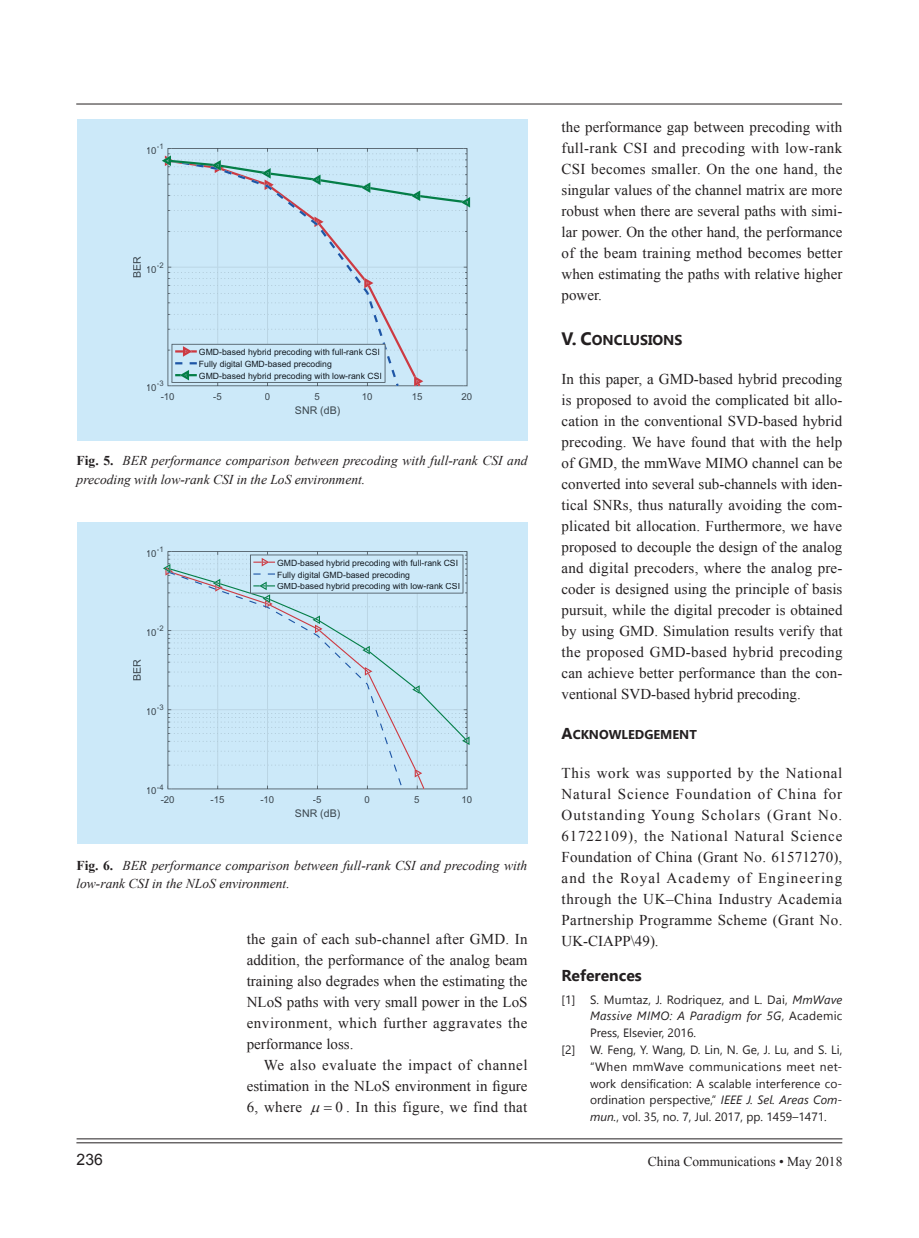
<style>
.page{position:relative;width:919px;height:1238px;background:#fff}
.page>*{position:absolute;margin:0;border:0;box-sizing:border-box;transform-origin:0 0}
.t1{font:700 15.75px "Segoe UI";color:#231f20}
.t2{font:15.75px "Arial";color:#231f20}
.t3{font:15px/21px "Times New Roman";color:#231f20;text-align:justify}
.t4{font:15px "Times New Roman";letter-spacing:.02em;color:#231f20}
.t5{font:700 14.25px "Segoe UI";color:#231f20}
.t6{font:italic 13.5px/18.9px "Times New Roman";color:#231f20}
.t7{font:13.5px "Times New Roman";color:#231f20}
.t8{font:700 12.75px "Segoe UI";color:#231f20}
.t9{font:12px "Segoe UI";letter-spacing:.01em;color:#231f20}
.t10{font:italic 12px "Segoe UI";letter-spacing:.02em;color:#231f20}
.t11{font:12px "Segoe UI";letter-spacing:.03em;color:#231f20}
.t12{font:10.65px "Arial";color:#3a454d}
.t13{font:9.6px "Arial";color:#3a454d}
.t14{font:8.7px/11.9px "Arial";color:#131a21}
.t15{font:7.65px "Arial";color:#3a454d}
.s1{font-weight:700;font-style:normal}
.s2{font-size:18px}
.s3{font-size:15.75px}
.s4{font-style:italic}
.s5{font-style:normal}
</style>
<div class="page">
<hr style="left:76px;top:104px;width:766px;height:1px;background:#231f20">
<hr style="left:77px;top:1138px;width:765px;height:1px;background:#231f20">
<hr style="left:76px;top:1142px;width:766px;height:1px;background:#231f20">
<div style="left:77px;top:119px;width:450px;height:322px;background:#cce9f9"></div>
<div style="left:77px;top:522px;width:450px;height:322px;background:#cce9f9"></div>
<svg style="left:167px;top:148px;width:300px;height:238px"></svg>
<svg style="left:423px;top:262px;width:43px;height:6px"></svg>
<svg style="left:167px;top:207px;width:256px;height:179px"></svg>
<svg style="left:168px;top:207px;width:231px;height:179px"></svg>
<svg style="left:162px;top:155px;width:308px;height:52px"></svg>
<svg style="left:171px;top:344px;width:214px;height:39px"></svg>
<svg style="left:167px;top:551px;width:300px;height:238px"></svg>
<svg style="left:168px;top:745px;width:256px;height:44px"></svg>
<svg style="left:168px;top:745px;width:233px;height:40px"></svg>
<svg style="left:163px;top:564px;width:306px;height:181px"></svg>
<svg style="left:250px;top:554px;width:213px;height:39px"></svg>
<p class="t15" style="left:157px;top:141px;width:8px">-1</p>
<p class="t13" style="left:146px;top:144px;width:12px">10</p>
<p class="t12" style="left:130px;top:278px;width:23px;rotate:-90deg">BER</p>
<p class="t15" style="left:157px;top:260px;width:8px">-2</p>
<p class="t13" style="left:146px;top:262px;width:12px">10</p>
<p class="t15" style="left:157px;top:378px;width:8px">-3</p>
<p class="t13" style="left:146px;top:381px;width:12px">10</p>
<p class="t14" style="left:199px;top:346px;width:184px">GMD-based hybrid precoding with full-rank CSI<br>Fully digital GMD-based precoding<br>GMD-based hybrid precoding with low-rank CSI</p>
<p class="t13" style="left:161px;top:390px;width:15px">-10</p>
<p class="t13" style="left:213px;top:390px;width:10px">-5</p>
<p class="t13" style="left:265px;top:390px;width:7px">0</p>
<p class="t13" style="left:314px;top:390px;width:7px">5</p>
<p class="t13" style="left:362px;top:390px;width:12px">10</p>
<p class="t13" style="left:411px;top:390px;width:12px">15</p>
<p class="t13" style="left:461px;top:390px;width:12px">20</p>
<p class="t12" style="left:295px;top:403px;width:47px">SNR (dB)</p>
<p class="t6" style="left:77px;top:450px;width:452px"><span class="s1">Fig. 5.</span> BER performance comparison between precoding with full-rank CSI and precoding with low-rank CSI in the LoS environment.</p>
<p class="t15" style="left:157px;top:544px;width:8px">-1</p>
<p class="t13" style="left:146px;top:546px;width:12px">10</p>
<p class="t15" style="left:157px;top:623px;width:8px">-2</p>
<p class="t13" style="left:146px;top:626px;width:12px">10</p>
<p class="t12" style="left:130px;top:681px;width:23px;rotate:-90deg">BER</p>
<p class="t15" style="left:157px;top:702px;width:8px">-3</p>
<p class="t13" style="left:146px;top:705px;width:12px">10</p>
<p class="t15" style="left:157px;top:781px;width:8px">-4</p>
<p class="t13" style="left:146px;top:784px;width:12px">10</p>
<p class="t14" style="left:277px;top:556px;width:184px">GMD-based hybrid precoding with full-rank CSI<br>Fully digital GMD-based precoding<br>GMD-based hybrid precoding with low-rank CSI</p>
<p class="t13" style="left:161px;top:793px;width:15px">-20</p>
<p class="t13" style="left:210px;top:793px;width:15px">-15</p>
<p class="t13" style="left:260px;top:793px;width:15px">-10</p>
<p class="t13" style="left:313px;top:793px;width:10px">-5</p>
<p class="t13" style="left:364px;top:793px;width:7px">0</p>
<p class="t13" style="left:414px;top:793px;width:7px">5</p>
<p class="t13" style="left:461px;top:793px;width:12px">10</p>
<p class="t12" style="left:295px;top:806px;width:47px">SNR (dB)</p>
<p class="t6" style="left:76px;top:855px;width:452px"><span class="s1">Fig. 6.</span> BER performance comparison between full-rank CSI and precoding with low-rank CSI in the NLoS environment.</p>
<p class="t3" style="left:247px;top:928px;width:282px">the gain of each sub-channel after GMD. In addition, the performance of the analog beam training also degrades when the estimating the NLoS paths with very small power in the LoS environment, which further aggravates the performance loss.</p>
<p class="t3" style="left:247px;top:1054px;width:282px;text-indent:17px">We also evaluate the impact of channel estimation in the NLoS environment in figure 6, where</p>
<p class="t4" style="left:335px;top:1096px;width:193px">0 . In this figure, we find that</p>
<p class="t3" style="left:561px;top:116px;width:282px">the performance gap between precoding with full-rank CSI and precoding with low-rank CSI becomes smaller. On the one hand, the singular values of the channel matrix are more robust when there are several paths with simi&shy;lar power. On the other hand, the performance of the beam training method becomes better when estimating the paths with relative higher power.</p>
<p class="t5" style="left:561px;top:328px;width:122px"><span class="s2">V. C</span>ONCLUSIONS</p>
<p class="t3" style="left:561px;top:368px;width:282px">In this paper, a GMD-based hybrid precoding is proposed to avoid the complicated bit allo&shy;cation in the conventional SVD-based hybrid precoding. We have found that with the help of GMD, the mmWave MIMO channel can be converted into several sub-channels with iden&shy;tical SNRs, thus naturally avoiding the com&shy;plicated bit allocation. Furthermore, we have proposed to decouple the design of the analog and digital precoders, where the analog pre&shy;coder is designed using the principle of basis pursuit, while the digital precoder is obtained by using GMD. Simulation results verify that the proposed GMD-based hybrid precoding can achieve better performance than the con&shy;ventional SVD-based hybrid precoding.</p>
<p class="t8" style="left:561px;top:724px;width:137px"><span class="s3">A</span>CKNOWLEDGEMENT</p>
<p class="t3" style="left:561px;top:761px;width:282px">This work was supported by the National Natural Science Foundation of China for Outstanding Young Scholars (Grant No.<br>61722109), the National Natural Science Foundation of China (Grant No. 61571270), and the Royal Academy of Engineering through the UK–China Industry Academia Partnership Programme Scheme (Grant No.<br>UK-CIAPP\49).</p>
<p class="t1" style="left:561px;top:962px;width:82px">References</p>
<p class="t9" style="left:561px;top:989px;width:282px">[1] S. Mumtaz, J. Rodriquez, and L. Dai, <span class="s4">MmWave</span></p>
<p class="t10" style="left:590px;top:1007px;width:254px">Massive MIMO: A Paradigm for 5G<span class="s5">, Academic</span></p>
<p class="t9" style="left:590px;top:1023px;width:107px">Press, Elsevier, 2016.</p>
<p class="t9" style="left:561px;top:1040px;width:282px">[2] W. Feng, Y. Wang, D. Lin, N. Ge, J. Lu, and S. Li,</p>
<p class="t11" style="left:590px;top:1056px;width:254px">“When mmWave communications meet net-</p>
<p class="t9" style="left:590px;top:1073px;width:254px">work densification: A scalable interference co-</p>
<p class="t9" style="left:590px;top:1090px;width:254px">ordination perspective,” <span class="s4">IEEE J. Sel. Areas Com-</span></p>
<p class="t9" style="left:590px;top:1107px;width:238px"><span class="s4">mun.</span>, vol. 35, no. 7, Jul. 2017, pp. 1459–1471.</p>
<p class="t2" style="left:77px;top:1148px;width:28px">236</p>
<p class="t7" style="left:647px;top:1151px;width:196px">China Communications • May 2018</p>
</div>
